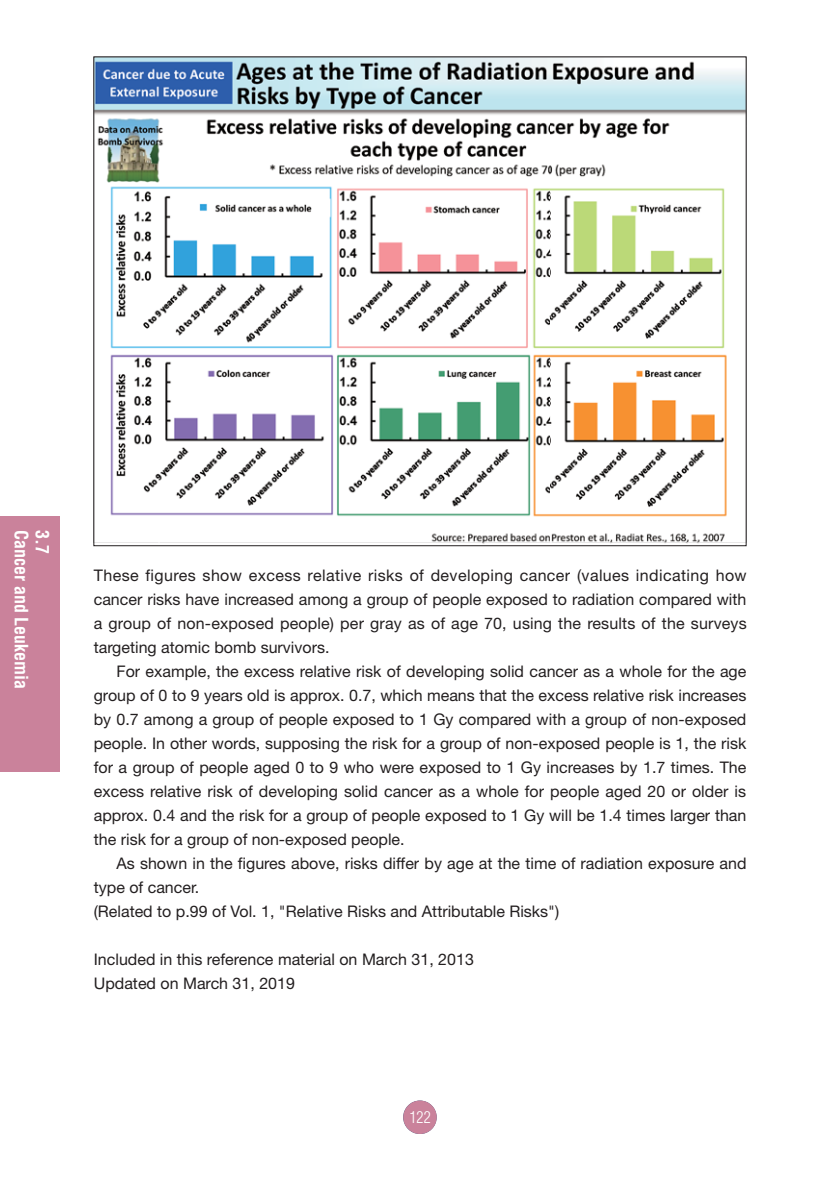
<style>
.page{position:relative;width:840px;height:1191px;background:#fff}
.page>*{position:absolute;margin:0;border:0;box-sizing:border-box;transform-origin:0 0}
.t1{font:700 condensed 18px "Helvetica";color:#fff}
.t2{font:16px/24px "Helvetica Neue";color:#231f20;text-align:justify}
.t3{font:300 condensed 16px "Helvetica";color:#fff}
</style>
<div class="page">
<div style="left:403px;top:1100px;width:33px;height:34px;background:#ca829b;border-radius:50%"></div>
<img style="left:96px;top:126px;width:648px;height:418px">
<img style="left:96px;top:59px;width:648px;height:67px">
<img style="left:96px;top:125px;width:63px;height:417px">
<img style="left:680px;top:125px;width:64px;height:417px">
<img style="left:158px;top:540px;width:523px;height:2px">
<div style="left:0;top:516px;width:60px;height:255px;background:#ca829b"></div>
<p class="t1" style="left:28px;top:530px;width:160px;rotate:90deg">Cancer and Leukemia</p>
<p class="t1" style="left:49px;top:530px;width:25px;rotate:90deg">3.7</p>
<p class="t2" style="left:94px;top:565px;width:654px">These figures show excess relative risks of developing cancer (values indicating how cancer risks have increased among a group of people exposed to radiation compared with a group of non-exposed people) per gray as of age 70, using the results of the surveys targeting atomic bomb survivors.</p>
<p class="t2" style="left:94px;top:661px;width:654px;text-indent:23px">For example, the excess relative risk of developing solid cancer as a whole for the age group of 0 to 9 years old is approx. 0.7, which means that the excess relative risk increases by 0.7 among a group of people exposed to 1 Gy compared with a group of non-exposed people. In other words, supposing the risk for a group of non-exposed people is 1, the risk for a group of people aged 0 to 9 who were exposed to 1 Gy increases by 1.7 times. The excess relative risk of developing solid cancer as a whole for people aged 20 or older is approx. 0.4 and the risk for a group of people exposed to 1 Gy will be 1.4 times larger than the risk for a group of non-exposed people.</p>
<p class="t2" style="left:94px;top:853px;width:654px;text-align:left;text-indent:23px">As shown in the figures above, risks differ by age at the time of radiation exposure and type of cancer.<br>(Related to p.99 of Vol. 1, "Relative Risks and Attributable Risks")</p>
<p class="t2" style="left:94px;top:949px;width:381px">Included in this reference material on March 31, 2013<br>Updated on March 31, 2019</p>
<p class="t3" style="left:409px;top:1110px;width:23px">122</p>
</div>
